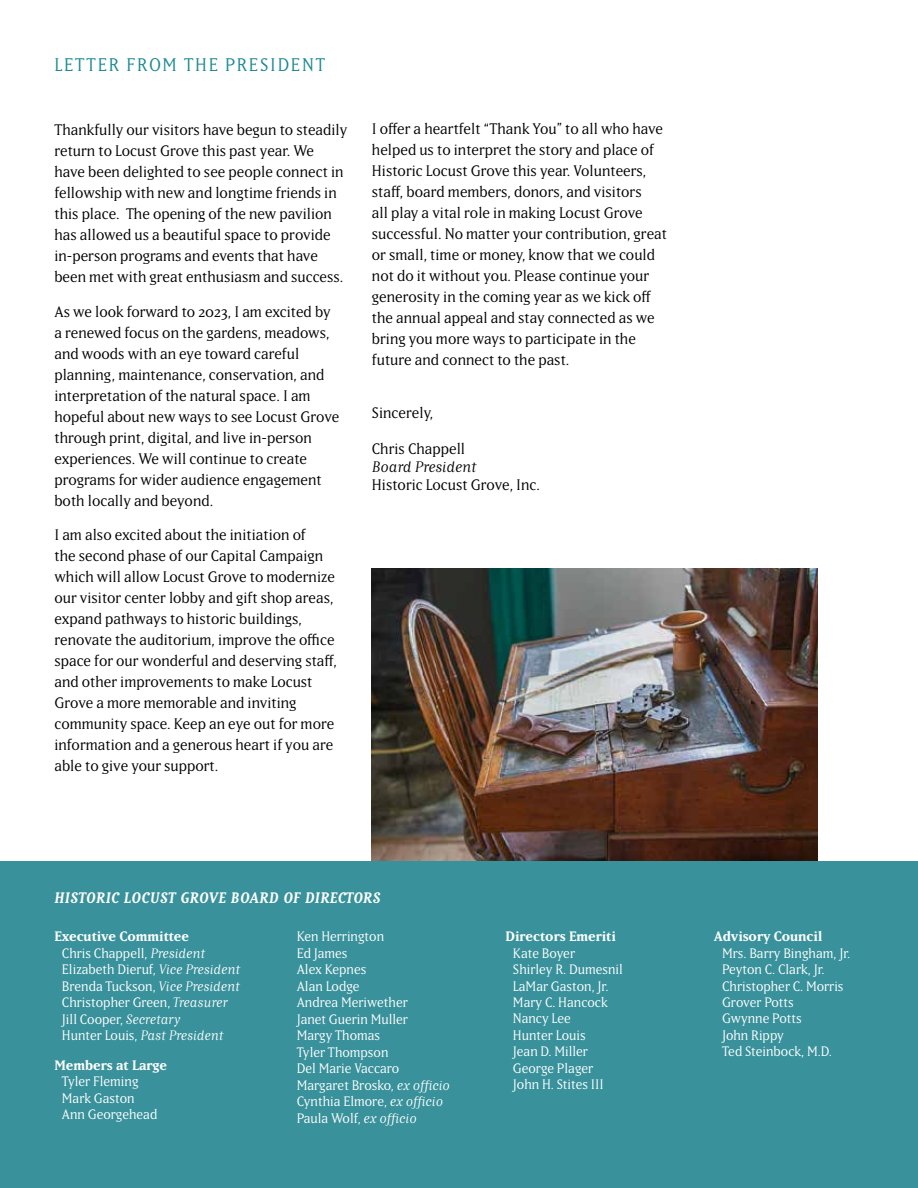
<style>
.page{position:relative;width:918px;height:1188px;background:#fff}
.page>*{position:absolute;margin:0;border:0;box-sizing:border-box;transform-origin:0 0}
.t1{font:18px "Matrix IIOT";letter-spacing:.1em;color:#198892}
.t2{font:15px/21px "Matrix IIOT";color:#000}
.t3{font:italic 700 15px "Matrix IIOT";letter-spacing:.05em;color:#fff}
.t4{font:italic 15px "Matrix IIOT";color:#000}
.t5{font:13.5px/16.5px "Matrix IIOT";color:#fff}
.t6{font:700 13.5px "Matrix IIOT";color:#fff}
.s1{font-weight:700}
.s2{font-style:italic}
</style>
<div class="page">
<img style="left:372px;top:568px;width:445px;height:294px">
<div style="left:0;top:862px;width:918px;height:326px;background:#38919b"></div>
<p class="t1" style="left:54px;top:54px;width:272px">LETTER FROM THE PRESIDENT</p>
<p class="t2" style="left:54px;top:119px;width:295px">Thankfully our visitors have begun to steadily return to Locust Grove this past year. We have been delighted to see people connect in fellowship with new and longtime friends in this place. The opening of the new pavilion has allowed us a beautiful space to provide in-person programs and events that have been met with great enthusiasm and success.</p>
<p class="t2" style="left:54px;top:300px;width:286px">As we look forward to 2023, I am excited by a renewed focus on the gardens, meadows, and woods with an eye toward careful planning, maintenance, conservation, and interpretation of the natural space. I am hopeful about new ways to see Locust Grove through print, digital, and live in-person experiences. We will continue to create programs for wider audience engagement both locally and beyond.</p>
<p class="t2" style="left:54px;top:524px;width:284px">I am also excited about the initiation of<br>the second phase of our Capital Campaign which will allow Locust Grove to modernize our visitor center lobby and gift shop areas, expand pathways to historic buildings, renovate the auditorium, improve the office space for our wonderful and deserving staff, and other improvements to make Locust Grove a more memorable and inviting community space. Keep an eye out for more information and a generous heart if you are able to give your support.</p>
<p class="t2" style="left:372px;top:118px;width:297px">I offer a heartfelt “Thank You” to all who have helped us to interpret the story and place of Historic Locust Grove this year. Volunteers, staff, board members, donors, and visitors<br>all play a vital role in making Locust Grove successful. No matter your contribution, great or small, time or money, know that we could not do it without you. Please continue your generosity in the coming year as we kick off the annual appeal and stay connected as we bring you more ways to participate in the future and connect to the past.</p>
<p class="t2" style="left:372px;top:402px;width:63px">Sincerely,</p>
<p class="t2" style="left:372px;top:438px;width:95px">Chris Chappell</p>
<p class="t4" style="left:372px;top:457px;width:106px">Board President</p>
<p class="t2" style="left:372px;top:474px;width:170px">Historic Locust Grove, Inc.</p>
<p class="t3" style="left:54px;top:888px;width:327px">HISTORIC LOCUST GROVE BOARD OF DIRECTORS</p>
<p class="t5" style="left:62px;top:928px;width:180px;text-indent:-8px"><span class="s1">Executive Committee<br></span>Chris Chappell, <span class="s2">President<br></span>Elizabeth Dieruf, <span class="s2">Vice President<br></span>Brenda Tuckson, <span class="s2">Vice President<br></span>Christopher Green, <span class="s2">Treasurer<br></span>Jill Cooper, <span class="s2">Secretary<br></span>Hunter Louis, <span class="s2">Past President</span></p>
<p class="t6" style="left:54px;top:1057px;width:114px">Members at Large</p>
<p class="t5" style="left:62px;top:1073px;width:97px">Tyler Fleming<br>Mark Gaston<br>Ann Georgehead</p>
<p class="t5" style="left:297px;top:928px;width:155px">Ken Herrington<br>Ed James<br>Alex Kepnes<br>Alan Lodge<br>Andrea Meriwether<br>Janet Guerin Muller<br>Margy Thomas<br>Tyler Thompson<br>Del Marie Vaccaro<br>Margaret Brosko, <span class="s2">ex officio<br></span>Cynthia Elmore, <span class="s2">ex officio<br></span>Paula Wolf, <span class="s2">ex officio</span></p>
<p class="t6" style="left:714px;top:928px;width:110px">Advisory Council</p>
<p class="t6" style="left:505px;top:928px;width:112px">Directors Emeriti</p>
<p class="t5" style="left:513px;top:944px;width:112px">Kate Boyer<br>Shirley R. Dumesnil<br>LaMar Gaston, Jr.<br>Mary C. Hancock<br>Nancy Lee<br>Hunter Louis<br>Jean D. Miller<br>George Plager<br>John H. Stites III</p>
<p class="t5" style="left:722px;top:944px;width:130px">Mrs. Barry Bingham, Jr.<br>Peyton C. Clark, Jr.<br>Christopher C. Morris<br>Grover Potts<br>Gwynne Potts<br>John Rippy<br>Ted Steinbock, M.D.</p>
</div>
